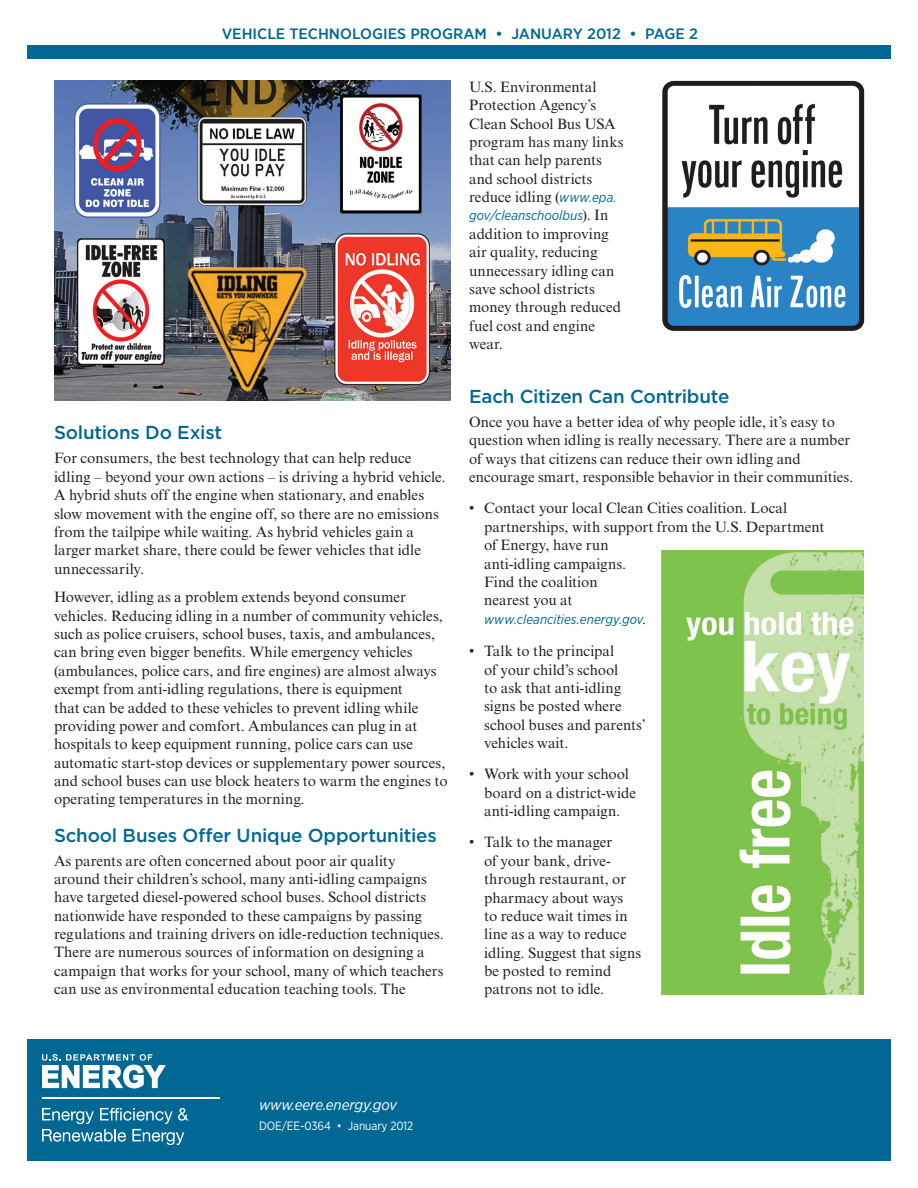
<style>
.page{position:relative;width:918px;height:1188px;background:#fff}
.page>*{position:absolute;margin:0;border:0;box-sizing:border-box;transform-origin:0 0}
.t1{font:500 18.75px "Gotham";letter-spacing:-.01em;color:#006893}
.t2{font:15px/18.3px "Times New Roman MT Std";color:#231f20}
.t3{font:500 15px "Gotham Narrow";color:#006893;scale:1.1 1}
.t4{font:italic 15px "Gotham Narrow";letter-spacing:-.005em;color:#fff}
.t5{font:italic 13.5px "Gotham Narrow";color:#006893}
.t6{font:12px "Gotham Narrow";letter-spacing:-.005em;color:#fff}
.s1{font-family:"Gotham Narrow";font-style:italic;font-size:13.5px;color:#006893}
.s2{font-family:"Times New Roman MT Std";font-style:normal;font-size:15px;color:#231f20}
</style>
<div class="page">
<img style="left:54px;top:81px;width:396px;height:320px">
<div style="left:27px;top:45px;width:864px;height:13px;background:#006893"></div>
<img style="left:662px;top:551px;width:201px;height:444px">
<div style="left:27px;top:1039px;width:864px;height:122px;background:#006893"></div>
<svg style="left:42px;top:1054px;width:124px;height:34px"></svg>
<hr style="left:42px;top:1097px;width:177px;height:2px;background:#fff">
<svg style="left:42px;top:1108px;width:147px;height:37px"></svg>
<img style="left:662px;top:81px;width:203px;height:249px">
<p class="t3" style="left:222px;top:24px;width:403px">VEHICLE TECHNOLOGIES PROGRAM • JAN UARY 2012 • PAGE</p>
<p class="t3" style="left:689px;top:24px;width:10px">2</p>
<p class="t1" style="left:54px;top:421px;width:170px">Solutions Do Exist</p>
<p class="t2" style="left:54px;top:449px;width:393px">For consumers, the best technology that can help reduce idling – beyond your own actions – is driving a hybrid vehicle.<br>A hybrid shuts off the engine when stationary, and enables slow movement with the engine off, so there are no emissions from the tailpipe while waiting. As hybrid vehicles gain a larger market share, there could be fewer vehicles that idle unnecessarily.</p>
<p class="t2" style="left:54px;top:588px;width:395px">However, idling as a problem extends beyond consumer vehicles. Reducing idling in a number of community vehicles, such as police cruisers, school buses, taxis, and ambulances, can bring even bigger benefits. While emergency vehicles (ambulances, police cars, and fire engines) are almost always exempt from anti-idling regulations, there is equipment<br>that can be added to these vehicles to prevent idling while providing power and comfort. Ambulances can plug in at hospitals to keep equipment running, police cars can use automatic start-stop devices or supplementary power sources, and school buses can use block heaters to warm the engines to operating temperatures in the morning.</p>
<p class="t1" style="left:54px;top:823px;width:384px">School Buses Offer Unique Opportunities</p>
<p class="t2" style="left:54px;top:851px;width:391px">As parents are often concerned about poor air quality around their children’s school, many anti-idling campaigns have targeted diesel-powered school buses. School districts nationwide have responded to these campaigns by passing regulations and training drivers on idle-reduction techniques.<br>There are numerous sources of information on designing a campaign that works for your school, many of which teachers can use as environmental education teaching tools. The</p>
<p class="t2" style="left:469px;top:78px;width:156px">U.S. Environmental<br>Protection Agency’s<br>Clean School Bus USA program has many links that can help parents and school districts reduce idling (<span class="s1">www.epa.</span></p>
<p class="t5" style="left:469px;top:207px;width:141px">gov/cleanschoolbus<span class="s2">). In</span></p>
<p class="t2" style="left:469px;top:225px;width:153px">addition to improving air quality, reducing unnecessary idling can save school districts money through reduced fuel cost and engine wear.</p>
<p class="t1" style="left:469px;top:384px;width:262px">Each Citizen Can Contribute</p>
<p class="t2" style="left:469px;top:413px;width:386px">Once you have a better idea of why people idle, it’s easy to question when idling is really necessary. There are a number of ways that citizens can reduce their own idling and encourage smart, responsible behavior in their communities.</p>
<p class="t2" style="left:484px;top:499px;width:342px;text-indent:-15px">• Contact your local Clean Cities coalition. Local partnerships, with support from the U.S. Department of Energy, have run<br>anti-idling campaigns.<br>Find the coalition<br>nearest you at</p>
<p class="t5" style="left:484px;top:611px;width:164px">www.cleancities.energy.gov<span class="s2">.</span></p>
<p class="t2" style="left:484px;top:642px;width:163px;text-indent:-15px">• Talk to the principal<br>of your child’s school<br>to ask that anti-idling signs be posted where school buses and parents’ vehicles wait.</p>
<p class="t2" style="left:484px;top:765px;width:153px;text-indent:-15px">• Work with your school board on a district-wide anti-idling campaign.</p>
<p class="t2" style="left:484px;top:833px;width:159px;text-indent:-15px">• Talk to the manager<br>of your bank, drive&shy;through restaurant, or pharmacy about ways<br>to reduce wait times in line as a way to reduce idling. Suggest that signs be posted to remind patrons not to idle.</p>
<p class="t4" style="left:259px;top:1096px;width:140px">www.eere.energy.gov</p>
<p class="t6" style="left:259px;top:1118px;width:156px">DOE/EE-0364 • January 2012</p>
</div>
